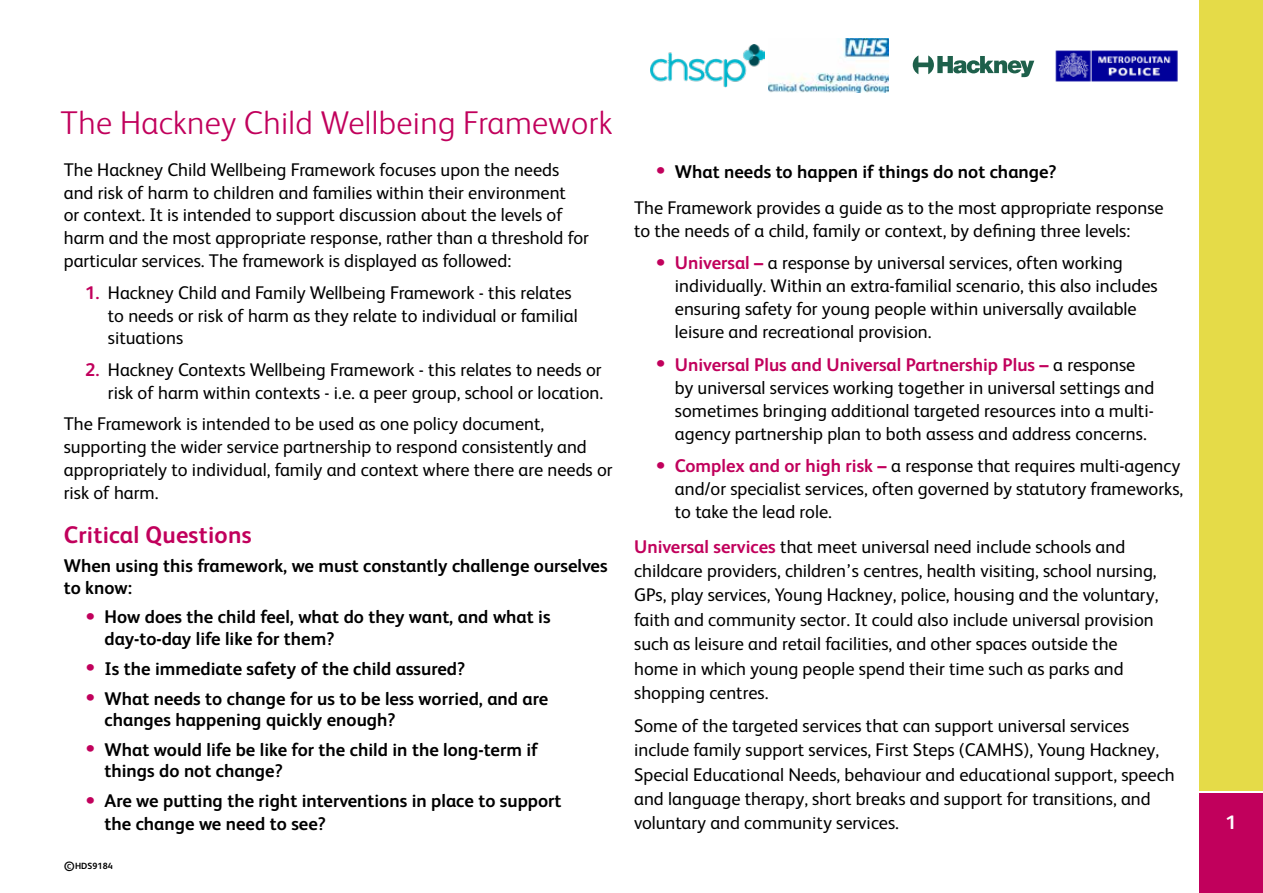
<style>
.page{position:relative;width:1263px;height:893px;background:#fff}
.page>*{position:absolute;margin:0;border:0;box-sizing:border-box;transform-origin:0 0}
.t1{font:300 33px "FS Albert";letter-spacing:.01em;color:#c1005c}
.t2{font:700 24px "FS Albert";letter-spacing:.01em;color:#c1005c}
.t3{font:700 19.5px "FS Albert";color:#fff}
.t4{font:18.3px/23px "FS Albert";color:#000}
.t5{font:700 18.3px/21.3px "FS Albert";color:#000}
.t6{font:700 9px "FS Albert";letter-spacing:.005em;color:#000}
.s1{font-weight:700;color:#c1005c}
.s2{font-size:21px;color:#c1005c}
.s3{font-size:13.5px}
.s4{font-weight:700;font-size:21px;color:#c1005c}
.s5{font-weight:700}
</style>
<div class="page">
<div style="left:1199px;top:793px;width:64px;height:100px;background:#c1005c"></div>
<div style="left:1199px;top:0;width:64px;height:791px;background:#e5db48"></div>
<svg style="left:913px;top:55px;width:121px;height:22px"></svg>
<img style="left:650px;top:44px;width:114px;height:44px">
<img style="left:769px;top:39px;width:119px;height:53px">
<img style="left:1055px;top:50px;width:123px;height:32px">
<h1 class="t1" style="left:61px;top:101px;width:553px">The Hackney Child Wellbeing Framework</h1>
<p class="t4" style="left:64px;top:157px;width:527px">The Hackney Child Wellbeing Framework focuses upon the needs and risk of harm to children and families within their environment<br>or context. It is intended to support discussion about the levels of harm and the most appropriate response, rather than a threshold for particular services. The framework is displayed as followed:</p>
<p class="t4" style="left:108px;top:280px;width:471px;text-indent:-23px"><span class="s1">1.</span> Hackney Child and Family Wellbeing Framework - this relates to needs or risk of harm as they relate to individual or familial situations</p>
<p class="t4" style="left:85px;top:357px;width:520px;text-align:right"><span class="s1">2.</span> Hackney Contexts Wellbeing Framework - this relates to needs or risk of harm within contexts - i.e. a peer group, school or location.</p>
<p class="t4" style="left:64px;top:411px;width:550px">The Framework is intended to be used as one policy document, supporting the wider service partnership to respond consistently and appropriately to individual, family and context where there are needs or risk of harm.</p>
<h2 class="t2" style="left:64px;top:518px;width:189px">Critical Questions</h2>
<p class="t5" style="left:64px;top:554px;width:545px">When using this framework, we must constantly challenge ourselves to know:</p>
<p class="t5" style="left:105px;top:606px;width:448px;text-indent:-19px"><span class="s2">•</span> How does the child feel, what do they want, and what is day-to-day life like for them?</p>
<p class="t5" style="left:85px;top:657px;width:382px"><span class="s2">•</span> Is the immediate safety of the child assured?</p>
<p class="t5" style="left:105px;top:687px;width:445px;text-indent:-19px"><span class="s2">•</span> What needs to change for us to be less worried, and are changes happening quickly enough?</p>
<p class="t5" style="left:105px;top:738px;width:435px;text-indent:-19px"><span class="s2">•</span> What would life be like for the child in the long-term if things do not change?</p>
<p class="t5" style="left:105px;top:789px;width:459px;line-height:23px;text-indent:-19px"><span class="s2">•</span> Are we putting the right interventions in place to support the change we need to see?</p>
<p class="t6" style="left:64px;top:860px;width:51px"><span class="s3">©</span>HDS9184</p>
<p class="t4" style="left:634px;top:153px;width:531px;line-height:35.8px;text-indent:21px"><span class="s4">•</span> <span class="s5">What needs to happen if things do not change?<br></span>The Framework provides a guide as to the most appropriate response</p>
<p class="t4" style="left:634px;top:218px;width:498px">to the needs of a child, family or context, by defining three levels:</p>
<p class="t4" style="left:675px;top:251px;width:484px;text-indent:-19px"><span class="s4">•</span> <span class="s1">Universal –</span> a response by universal services, often working individually. Within an extra-familial scenario, this also includes ensuring safety for young people within universally available leisure and recreational provision.</p>
<p class="t4" style="left:675px;top:352px;width:481px;text-indent:-19px"><span class="s4">•</span> <span class="s1">Universal Plus and Universal Partnership Plus –</span> a response by universal services working together in universal settings and sometimes bringing additional targeted resources into a multi&shy;agency partnership plan to both assess and address concerns.</p>
<p class="t4" style="left:675px;top:454px;width:510px;text-indent:-19px"><span class="s4">•</span> <span class="s1">Complex and or high risk –</span> a response that requires multi-agency and/or specialist services, often governed by statutory frameworks, to take the lead role.</p>
<p class="t4" style="left:634px;top:533px;width:526px;line-height:24.5px"><span class="s1">Universal services</span> that meet universal need include schools and childcare providers, children’s centres, health visiting, school nursing, GPs, play services, Young Hackney, police, housing and the voluntary, faith and community sector. It could also include universal provision such as leisure and retail facilities, and other spaces outside the home in which young people spend their time such as parks and shopping centres.</p>
<p class="t4" style="left:634px;top:712px;width:542px;line-height:24.5px">Some of the targeted services that can support universal services include family support services, First Steps (CAMHS), Young Hackney, Special Educational Needs, behaviour and educational support, speech and language therapy, short breaks and support for transitions, and voluntary and community services.</p>
<p class="t3" style="left:1225px;top:809px;width:12px">1</p>
</div>
